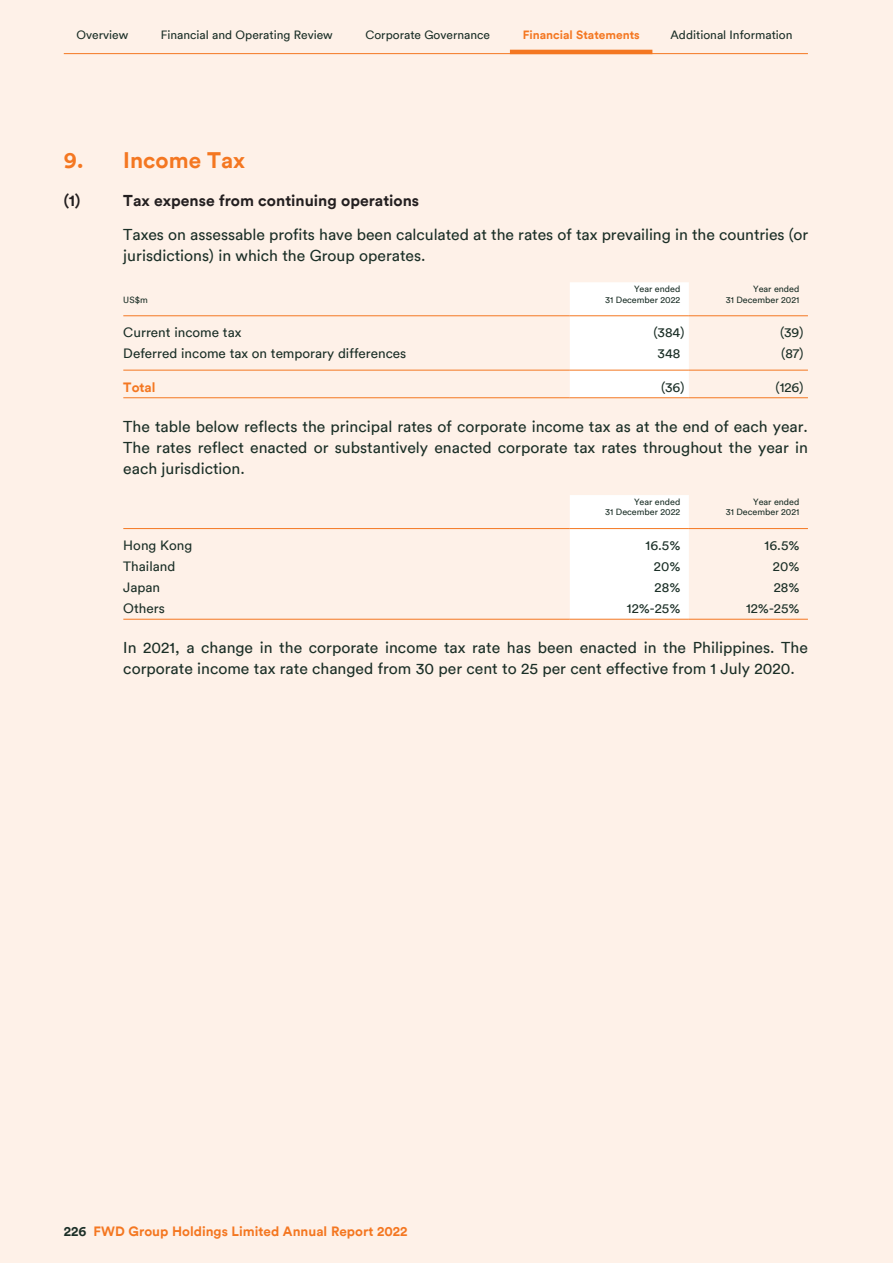
<style>
.page{position:relative;width:893px;height:1263px;background:#fef1e8}
.page>*{position:absolute;margin:0;border:0;box-sizing:border-box;transform-origin:0 0}
.t1{font:700 22.5px "FWD Circular TT";color:#f47721}
.t2{font:15.75px/21px "FWD Circular TT";color:#1b2f27}
.t3{font:700 15.75px "FWD Circular TT";color:#231f20}
.t4{font:13.5px "FWD Circular TT";color:#1b2f27}
.t5{font:700 13.5px "FWD Circular TT";color:#f47721}
.t6{font:12px "FWD Circular TT";color:#1b2f27}
.t7{font:700 12px "FWD Circular TT";color:#f47721}
.t8{font:9px/10.8px "FWD Circular TT";color:#1b2f27;text-align:right}
.s1{color:#1b2f27}
</style>
<div class="page">
<hr style="left:64px;top:53px;width:744px;height:1px;background:#f47721">
<hr style="left:510px;top:50px;width:142px;height:4px;background:#f47721">
<div style="left:570px;top:282px;width:119px;height:115px;background:#fff"></div>
<hr style="left:123px;top:315px;width:447px;height:1px;background:#f47721">
<hr style="left:570px;top:315px;width:119px;height:1px;background:#f47721">
<hr style="left:689px;top:315px;width:119px;height:1px;background:#f47721">
<hr style="left:123px;top:370px;width:447px;height:1px;background:#f47721">
<hr style="left:570px;top:370px;width:119px;height:1px;background:#f47721">
<hr style="left:689px;top:370px;width:119px;height:1px;background:#f47721">
<hr style="left:123px;top:397px;width:447px;height:1px;background:#f47721">
<hr style="left:570px;top:397px;width:119px;height:1px;background:#f47721">
<hr style="left:689px;top:397px;width:119px;height:1px;background:#f47721">
<div style="left:570px;top:495px;width:119px;height:124px;background:#fff"></div>
<hr style="left:123px;top:528px;width:447px;height:1px;background:#f47721">
<hr style="left:570px;top:528px;width:119px;height:1px;background:#f47721">
<hr style="left:689px;top:528px;width:119px;height:1px;background:#f47721">
<hr style="left:123px;top:619px;width:447px;height:1px;background:#f47721">
<hr style="left:570px;top:619px;width:119px;height:1px;background:#f47721">
<hr style="left:689px;top:619px;width:119px;height:1px;background:#f47721">
<p class="t6" style="left:77px;top:27px;width:53px">Overview</p>
<p class="t6" style="left:161px;top:27px;width:174px">Financial and Operating Review</p>
<p class="t6" style="left:365px;top:27px;width:126px">Corporate Governance</p>
<p class="t7" style="left:523px;top:27px;width:119px">Financial Statements</p>
<p class="t6" style="left:671px;top:27px;width:123px">Additional Information</p>
<h1 class="t1" style="left:64px;top:145px;width:183px">9. Income Tax</h1>
<p class="t3" style="left:64px;top:190px;width:18px">(1)</p>
<p class="t3" style="left:123px;top:190px;width:297px">Tax expense from continuing operations</p>
<p class="t2" style="left:123px;top:223px;width:686px">Taxes on assessable profits have been calculated at the rates of tax prevailing in the countries (or jurisdictions) in which the Group operates.</p>
<p class="t8" style="left:123px;top:294px;width:26px">US$m</p>
<p class="t8" style="left:605px;top:283px;width:77px">Year ended<br>31 December 2022</p>
<p class="t8" style="left:726px;top:283px;width:75px">Year ended<br>31 December 2021</p>
<p class="t4" style="left:123px;top:324px;width:120px">Current income tax</p>
<p class="t4" style="left:653px;top:324px;width:32px">(384)</p>
<p class="t4" style="left:780px;top:324px;width:25px">(39)</p>
<p class="t4" style="left:123px;top:345px;width:285px">Deferred income tax on temporary differences</p>
<p class="t4" style="left:658px;top:345px;width:24px">348</p>
<p class="t4" style="left:781px;top:345px;width:24px">(87)</p>
<p class="t5" style="left:123px;top:378px;width:34px">Total</p>
<p class="t4" style="left:661px;top:378px;width:25px">(36)</p>
<p class="t4" style="left:776px;top:378px;width:29px">(126)</p>
<p class="t2" style="left:123px;top:415px;width:686px;text-align:justify">The table below reflects the principal rates of corporate income tax as at the end of each year.<br>The rates reflect enacted or substantively enacted corporate tax rates throughout the year in each jurisdiction.</p>
<p class="t8" style="left:605px;top:496px;width:77px">Year ended<br>31 December 2022</p>
<p class="t8" style="left:726px;top:496px;width:75px">Year ended<br>31 December 2021</p>
<p class="t4" style="left:123px;top:536px;width:70px">Hong Kong</p>
<p class="t4" style="left:646px;top:536px;width:36px">16.5%</p>
<p class="t4" style="left:765px;top:536px;width:36px">16.5%</p>
<p class="t4" style="left:123px;top:557px;width:54px">Thailand</p>
<p class="t4" style="left:654px;top:557px;width:28px">20%</p>
<p class="t4" style="left:773px;top:557px;width:28px">20%</p>
<p class="t4" style="left:123px;top:578px;width:38px">Japan</p>
<p class="t4" style="left:655px;top:578px;width:27px">28%</p>
<p class="t4" style="left:774px;top:578px;width:27px">28%</p>
<p class="t4" style="left:123px;top:599px;width:43px">Others</p>
<p class="t4" style="left:627px;top:599px;width:55px">12%-25%</p>
<p class="t4" style="left:746px;top:599px;width:55px">12%-25%</p>
<p class="t2" style="left:123px;top:636px;width:686px">In 2021, a change in the corporate income tax rate has been enacted in the Philippines. The corporate income tax rate changed from 30 per cent to 25 per cent effective from 1 July 2020.</p>
<p class="t5" style="left:64px;top:1222px;width:345px"><span class="s1">226</span> FWD Group Holdings Limited Annual Report 2022</p>
</div>
